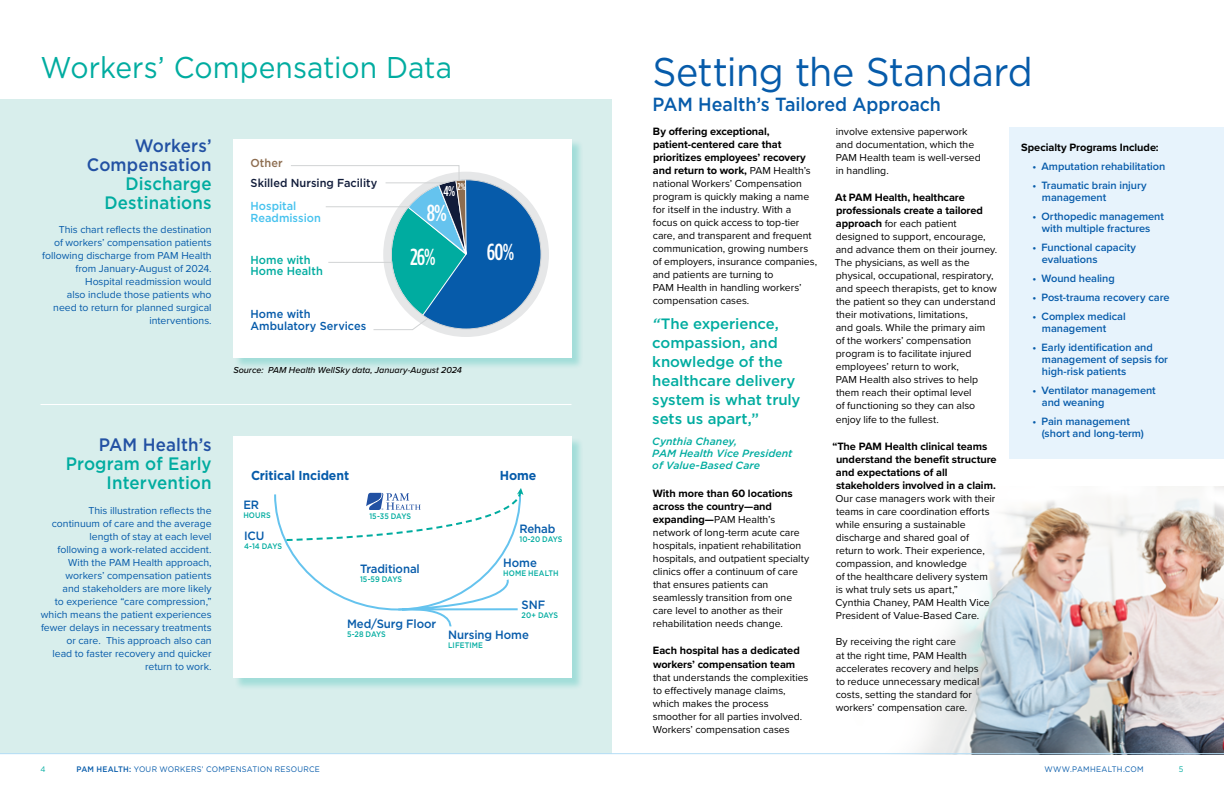
<style>
.page{position:relative;width:1224px;height:792px;background:#fff}
.page>*{position:absolute;margin:0;border:0;box-sizing:border-box;transform-origin:0 0}
.t1{font:40px "Gotham";letter-spacing:-.015em;color:#065baa;scale:.94 1}
.t2{font:30px "Gotham";color:#00aca0;scale:.94 1}
.t3{font:500 23.2px "Gotham Condensed";color:#fff}
.t4{font:500 19px "Gotham";letter-spacing:-.005em;color:#065baa;scale:.94 1}
.t5{font:500 18px/19px "Gotham";letter-spacing:.005em;color:#00aca0;text-align:right;scale:.94 1}
.t6{font:500 18px/19px "Gotham";letter-spacing:.01em;color:#2251a3;text-align:right;scale:.94 1}
.t7{font:500 15px/19px "Gotham";letter-spacing:-.005em;color:#00aca0}
.t8{font:500 14.3px "Gotham Condensed";color:#fff}
.t9{font:700 13px "Gotham";letter-spacing:-.005em;color:#065baa;scale:.95 1}
.t10{font:500 12px "Gotham";letter-spacing:-.01em;color:#065baa;scale:.95 1}
.t11{font:500 11.6px/11.6px "Gotham";color:#065baa;scale:.95 1}
.t12{font:500 11.6px "Gotham";color:#111c3a;scale:.95 1}
.t13{font:500 11.6px/11.6px "Gotham";color:#46c2ee;scale:.95 1}
.t14{font:500 11.6px/11.6px "Gotham";color:#00aca0;scale:.95 1}
.t15{font:500 11.6px "Gotham";letter-spacing:.005em;color:#8d6d50;scale:.95 1}
.t16{font:700 11px/13px "Proxima Nova";letter-spacing:-.005em;color:#000}
.t17{font:600 11px/12px "Proxima Nova";letter-spacing:-.005em;color:#065baa}
.t18{font:10.5px/13px "Proxima Nova";color:#000}
.t19{font:10.5px/13px "Proxima Nova";color:#065baa;text-align:right}
.t20{font:italic 500 10.5px/12px "Gotham";color:#00aca0}
.t21{font:500 9.7px "Gotham Condensed";color:#fff}
.t22{font:italic 500 9px "Proxima Nova";letter-spacing:.005em;color:#000}
.t23{font:500 8px "Gotham";color:#00aca0;scale:.9 1}
.t24{font:8px "Gotham";letter-spacing:.035em;color:#065baa;scale:.94 1}
.t25{font:8px "Gotham";color:#00aca0;scale:.94 1}
.s1{font-weight:400;font-size:10.5px}
.s2{font-weight:700;font-size:11px}
.s3{font-style:italic}
.s4{font-weight:500}
</style>
<div class="page">
<img style="left:917px;top:487px;width:307px;height:266px">
<div style="left:0;top:99px;width:612px;height:655px;background:#d8eeec"></div>
<div style="left:234px;top:140px;width:349px;height:230px;background:#00aca0;opacity:.25"></div>
<div style="left:233px;top:139px;width:339px;height:218px;background:#fff"></div>
<div style="left:1009px;top:127px;width:215px;height:332px;background:#e7f3fc"></div>
<hr style="left:40px;top:404px;width:532px;height:1px;background:#fff">
<div style="left:234px;top:437px;width:349px;height:253px;background:#00aca0;opacity:.25"></div>
<div style="left:233px;top:436px;width:339px;height:242px;background:#fff"></div>
<div style="left:387px;top:176px;width:158px;height:157px;background:#065baa;border-radius:50%"></div>
<div style="left:383px;top:172px;width:166px;height:165px;border:8px solid #e6e7e8;border-radius:50%"></div>
<svg style="left:291px;top:165px;width:177px;height:165px"></svg>
<hr style="left:386px;top:182px;width:59px;height:1px;background:#d1d3d4">
<hr style="left:326px;top:206px;width:83px;height:1px;background:#d1d3d4">
<hr style="left:328px;top:262px;width:63px;height:1px;background:#d1d3d4">
<svg style="left:274px;top:488px;width:249px;height:139px"></svg>
<hr style="left:0;top:753px;width:1224px;height:1px;background:#b4ddf6">
<h2 class="t2" style="left:40px;top:48px;width:439px">Workers’ Compensation Data</h2>
<h3 class="t6" style="left:87px;top:136px;width:134px">Workers’<br>Compensation</h3>
<h3 class="t5" style="left:105px;top:174px;width:115px">Discharge<br>Destinations</h3>
<p class="t19" style="left:42px;top:223px;width:171px">This chart reflects the destination<br>of workers’ compensation patients following discharge from PAM Health from January-August of 2024.<br>Hospital readmission would<br>also include those patients who need to return for planned surgical interventions.</p>
<p class="t15" style="left:251px;top:156px;width:35px">Other</p>
<p class="t12" style="left:251px;top:175px;width:135px">Skilled Nursing Facility</p>
<p class="t13" style="left:251px;top:200px;width:76px">Hospital<br>Readmission</p>
<p class="t14" style="left:251px;top:254px;width:78px">Home with<br>Home Health</p>
<p class="t11" style="left:251px;top:308px;width:123px">Home with<br>Ambulatory Services</p>
<h3 class="t8" style="left:444px;top:183px;width:13px">4%</h3>
<p class="t21" style="left:458px;top:181px;width:9px">2%</p>
<h3 class="t3" style="left:427px;top:200px;width:22px">8%</h3>
<h3 class="t3" style="left:410px;top:243px;width:27px">26%</h3>
<p class="t22" style="left:233px;top:363px;width:230px">Source: PAM Health WellSky data, January-August 2024</p>
<h3 class="t3" style="left:487px;top:238px;width:29px">60%</h3>
<h3 class="t6" style="left:99px;top:435px;width:122px">PAM Health’s</h3>
<h3 class="t5" style="left:66px;top:454px;width:157px">Program of Early<br>Intervention</h3>
<p class="t19" style="left:41px;top:503px;width:172px">This illustration reflects the continuum of care and the average length of stay at each level<br>following a work-related accident.<br>With the PAM Health approach, workers’ compensation patients<br>and stakeholders are more likely<br>to experience “care compression,” which means the patient experiences fewer delays in necessary treatments or care. This approach also can<br>lead to faster recovery and quicker return to work.</p>
<p class="t9" style="left:251px;top:467px;width:105px">Critical Incident</p>
<p class="t10" style="left:243px;top:497px;width:18px">ER</p>
<p class="t23" style="left:243px;top:510px;width:32px">HOURS</p>
<p class="t10" style="left:244px;top:528px;width:23px">ICU</p>
<p class="t23" style="left:244px;top:541px;width:44px">4-14 DAYS</p>
<p class="t23" style="left:369px;top:511px;width:48px">15-35 DAYS</p>
<p class="t10" style="left:360px;top:561px;width:65px">Traditional</p>
<p class="t23" style="left:360px;top:574px;width:48px">15-59 DAYS</p>
<p class="t9" style="left:500px;top:467px;width:40px">Home</p>
<p class="t10" style="left:519px;top:521px;width:39px">Rehab</p>
<p class="t23" style="left:519px;top:534px;width:49px">10-20 DAYS</p>
<p class="t10" style="left:503px;top:555px;width:37px">Home</p>
<p class="t23" style="left:503px;top:568px;width:63px">HOME HEALTH</p>
<p class="t10" style="left:522px;top:597px;width:26px">SNF</p>
<p class="t23" style="left:522px;top:610px;width:42px">20+ DAYS</p>
<p class="t10" style="left:347px;top:616px;width:95px">Med/Surg Floor</p>
<p class="t23" style="left:347px;top:629px;width:45px">5-28 DAYS</p>
<p class="t10" style="left:448px;top:627px;width:86px">Nursing Home</p>
<p class="t23" style="left:448px;top:640px;width:40px">LIFETIME</p>
<h1 class="t1" style="left:652px;top:46px;width:406px">Setting the Standard</h1>
<h3 class="t4" style="left:652px;top:92px;width:308px">PAM Health’s Tailored Approach</h3>
<p class="t16" style="left:653px;top:125px;width:159px">By offering exceptional, patient-centered care that prioritizes employees’ recovery and return to work, <span class="s1">PAM Health’s</span></p>
<p class="t18" style="left:653px;top:177px;width:166px">national Workers’ Compensation program is quickly making a name for itself in the industry. With a focus on quick access to top-tier care, and transparent and frequent communication, growing numbers of employers, insurance companies, and patients are turning to<br>PAM Health in handling workers’ compensation cases.</p>
<p class="t18" style="left:836px;top:125px;width:147px">involve extensive paperwork and documentation, which the<br>PAM Health team is well-versed in handling.</p>
<p class="t16" style="left:835px;top:191px;width:149px">At PAM Health, healthcare professionals create a tailored</p>
<p class="t18" style="left:835px;top:217px;width:164px"><span class="s2">approach</span> for each patient designed to support, encourage, and advance them on their journey.<br>The physicians, as well as the physical, occupational, respiratory, and speech therapists, get to know the patient so they can understand their motivations, limitations,<br>and goals. While the primary aim<br>of the workers’ compensation program is to facilitate injured employees’ return to work,<br>PAM Health also strives to help them reach their optimal level<br>of functioning so they can also</p>
<p class="t18" style="left:836px;top:413px;width:104px">enjoy life to the fullest.</p>
<p class="t16" style="left:836px;top:440px;width:162px;text-indent:-3px">“The PAM Health clinical teams understand the benefit structure and expectations of all stakeholders involved in a claim.</p>
<p class="t18" style="left:835px;top:492px;width:161px">Our case managers work with their teams in care coordination efforts while ensuring a sustainable discharge and shared goal of return to work. Their experience, compassion, and knowledge<br>of the healthcare delivery system is what truly sets us apart,”<br>Cynthia Chaney, PAM Health Vice<br>President of Value-Based Care.</p>
<p class="t18" style="left:836px;top:634px;width:133px;line-height:14px">By receiving the right care at the right time, PAM Health</p>
<p class="t18" style="left:836px;top:662px;width:145px">accelerates recovery and helps to reduce unnecessary medical costs, setting the standard for workers’ compensation care.</p>
<p class="t16" style="left:1021px;top:141px;width:139px">Specialty Programs Include:</p>
<p class="t17" style="left:1033px;top:160px;width:134px">• Amputation rehabilitation</p>
<p class="t17" style="left:1042px;top:179px;width:106px;text-indent:-9px">• Traumatic brain injury management</p>
<p class="t17" style="left:1033px;top:210px;width:133px;text-align:center">• Orthopedic management with multiple fractures</p>
<p class="t17" style="left:1042px;top:241px;width:96px;text-indent:-9px">• Functional capacity evaluations</p>
<p class="t17" style="left:1033px;top:272px;width:84px">• Wound healing</p>
<p class="t17" style="left:1033px;top:291px;width:138px">• Post-trauma recovery care</p>
<p class="t17" style="left:1042px;top:310px;width:85px;text-indent:-9px">• Complex medical management</p>
<p class="t17" style="left:1042px;top:341px;width:128px;text-indent:-9px">• Early identification and management of sepsis for high-risk patients</p>
<p class="t17" style="left:1042px;top:384px;width:115px;text-indent:-9px">• Ventilator management and weaning</p>
<p class="t17" style="left:1042px;top:415px;width:104px;text-indent:-9px">• Pain management (short and long-term)</p>
<h3 class="t7" style="left:652px;top:314px;width:150px"><span class="s3">“</span>The experience, compassion, and knowledge of the healthcare delivery system is what truly sets us apart,”</h3>
<p class="t20" style="left:652px;top:435px;width:142px">Cynthia Chaney,<br>PAM Health Vice President of Value-Based Care</p>
<p class="t16" style="left:653px;top:487px;width:141px">With more than 60 locations across the country—and</p>
<p class="t18" style="left:653px;top:513px;width:158px"><span class="s2">expanding—</span>PAM Health’s network of long-term acute care hospitals, inpatient rehabilitation hospitals, and outpatient specialty clinics offer a continuum of care that ensures patients can seamlessly transition from one care level to another as their rehabilitation needs change.</p>
<p class="t16" style="left:653px;top:643px;width:148px;line-height:14px">Each hospital has a dedicated workers’ compensation team</p>
<p class="t18" style="left:653px;top:671px;width:157px">that understands the complexities to effectively manage claims, which makes the process smoother for all parties involved.<br>Workers’ compensation cases</p>
<p class="t25" style="left:40px;top:764px;width:7px">4</p>
<p class="t24" style="left:76px;top:764px;width:261px"><span class="s4">PAM HEALTH:</span> YOUR WORKERS’ COMPENSATION RESOURCE</p>
<p class="t24" style="left:1044px;top:764px;width:107px">WWW.PAMHEALTH.COM</p>
<p class="t25" style="left:1179px;top:764px;width:6px">5</p>
</div>
